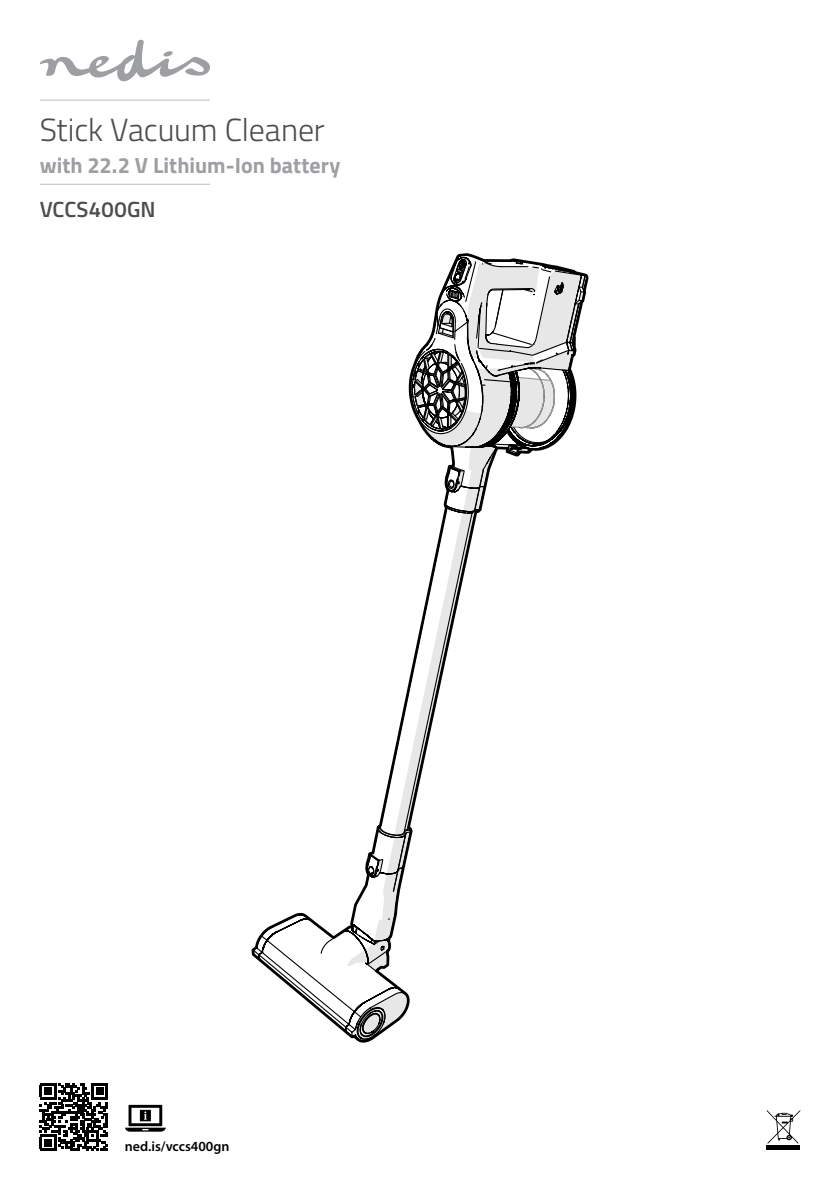
<style>
.page{position:relative;width:840px;height:1191px;background:#fff}
.page>*{position:absolute;margin:0;border:0;box-sizing:border-box;transform-origin:0 0}
.t1{font:300 32px "Titillium";letter-spacing:-.005em;color:#4d4d4f}
.t2{font:700 22px "Titillium";color:#9d9fa2}
.t3{font:600 22px "Titillium";letter-spacing:.01em;color:#4d4d4f}
.t4{font:600 14px "Myriad Pro";color:#000}
</style>
<div class="page">
<svg style="left:766px;top:1110px;width:33px;height:33px"></svg>
<hr style="left:766px;top:1145px;width:33px;height:4px;background:#000">
<svg style="left:40px;top:39px;width:170px;height:1112px"></svg>
<svg style="left:251px;top:253px;width:338px;height:790px"></svg>
<h1 class="t1" style="left:40px;top:106px;width:286px">Stick Vacuum Cleaner</h1>
<p class="t2" style="left:40px;top:148px;width:302px">with 22.2 V Lithium-Ion battery</p>
<p class="t3" style="left:40px;top:192px;width:117px">VCCS400GN</p>
<p class="t4" style="left:125px;top:1137px;width:106px">ned.is/vccs400gn</p>
</div>
